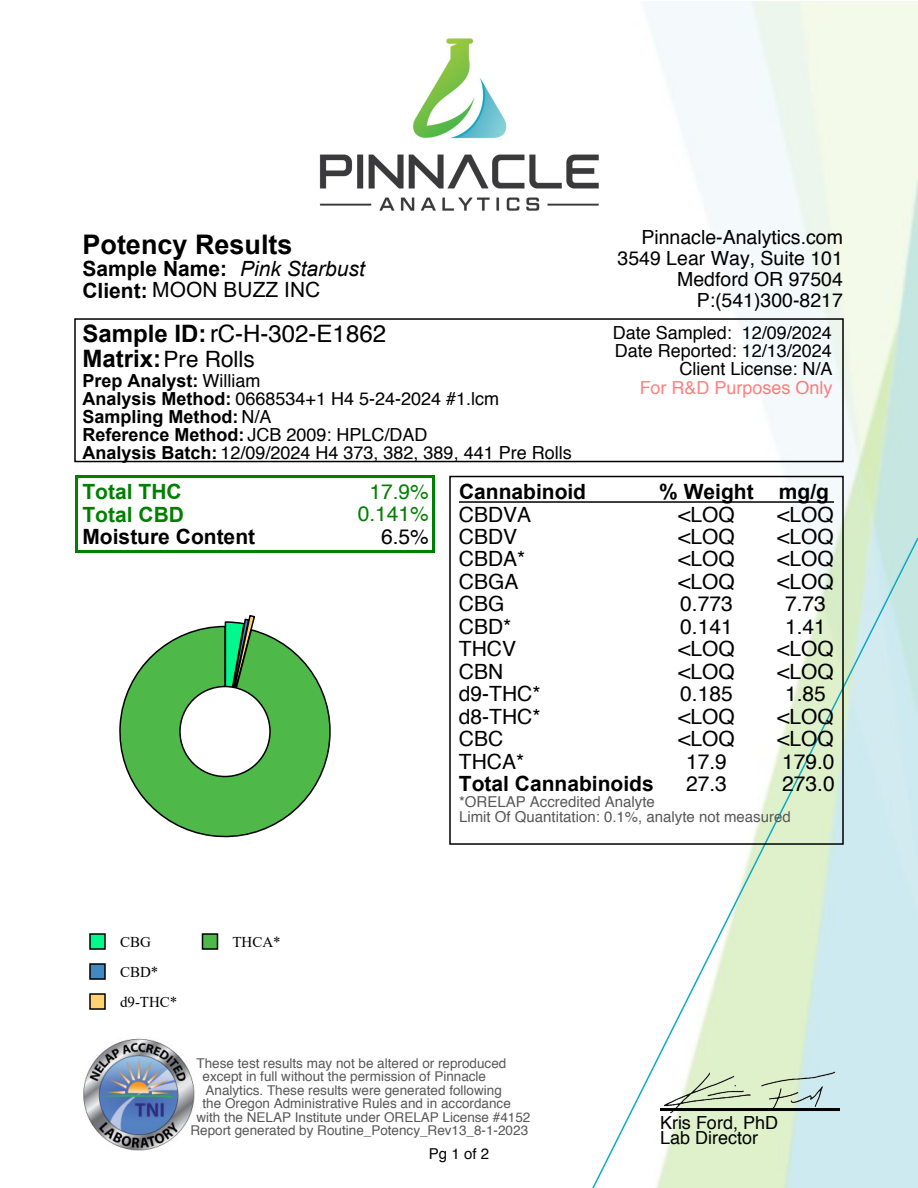
<style>
.page{position:relative;width:918px;height:1188px;background:#fff}
.page>*{position:absolute;margin:0;border:0;box-sizing:border-box;transform-origin:0 0}
.t1{font:700 27px "Arial";color:#000}
.t2{font:24px "Helvetica";color:#000}
.t3{font:22.5px "Helvetica";color:#000}
.t4{font:21px "Helvetica";color:#000}
.t5{font:700 21px/20.9px "Arial";color:#000}
.t6{font:700 21px/22.5px "Arial";color:#008000}
.t7{font:21px/22.5px "Helvetica";color:#008000;text-align:center}
.t8{font:19.5px/21px "Helvetica";color:#000;text-align:right}
.t9{font:18px/18px "Helvetica";color:#000;text-align:right}
.t10{font:700 18px/18px "Arial";color:#000}
.t11{font:18px "Helvetica";color:#f00}
.t12{font:15px/15px "Helvetica";color:#585858}
.t13{font:15px/30px "Times New Roman";color:#000}
.t14{font:15px "Helvetica";color:#000}
.t15{font:13.5px "Helvetica";color:#585858}
.s1{font-weight:400;font-style:italic}
.s2{font-weight:400}
.s3{font-family:"Arial";font-weight:700}
.s4{font-family:"Arial";font-weight:700;font-size:24px}
.s5{font-family:"Helvetica";font-weight:400}
</style>
<div class="page">
<img style="left:550px;top:1px;width:368px;height:535px">
<img style="left:319px;top:34px;width:284px;height:180px">
<svg style="left:592px;top:536px;width:326px;height:652px"></svg>
<div style="left:74px;top:318px;width:770px;height:144px;border:2px solid #000"></div>
<div style="left:449px;top:476px;width:395px;height:369px;border:2px solid #000"></div>
<hr style="left:459px;top:501px;width:375px;height:2px;background:#000">
<div style="left:89px;top:933px;width:17px;height:17px;background:#02f78d;border:2px solid #000"></div>
<div style="left:89px;top:963px;width:17px;height:17px;background:#4289c2;border:2px solid #000"></div>
<div style="left:89px;top:993px;width:17px;height:17px;background:#ffd370;border:2px solid #000"></div>
<div style="left:202px;top:933px;width:16px;height:17px;background:#4eb849;border:2px solid #000"></div>
<svg style="left:224px;top:615px;width:31px;height:10px"></svg>
<svg style="left:119px;top:625px;width:212px;height:213px"></svg>
<div style="left:179px;top:686px;width:92px;height:91px;background:#fff;border:2px solid #000;border-radius:50%"></div>
<div style="left:75px;top:475px;width:360px;height:78px;border:3px solid #008000"></div>
<img style="left:83px;top:1038px;width:112px;height:112px">
<img style="left:660px;top:1069px;width:180px;height:45px">
<hr style="left:660px;top:1108px;width:180px;height:3px;background:#000">
<h1 class="t1" style="left:82px;top:225px;width:212px">Potency Results</h1>
<h3 class="t5" style="left:82px;top:259px;width:284px">Sample Name: <span class="s1">Pink Starbust<br></span>Client: <span class="s2">MOON BUZZ INC</span></h3>
<h2 class="t2" style="left:82px;top:315px;width:305px"><span class="s3">Sample ID:</span>rC-H-302-E1862</h2>
<h3 class="t3" style="left:82px;top:342px;width:174px"><span class="s4">Matrix:</span>Pre Rolls</h3>
<h3 class="t10" style="left:82px;top:371px;width:179px">Prep Analyst: <span class="s5">William</span></h3>
<h3 class="t9" style="left:82px;top:390px;width:418px"><span class="s3">Analysis Method:</span> 0668534+1 H4 5-24-2024 #1.lcm</h3>
<h3 class="t10" style="left:82px;top:407px;width:347px">Sampling Method: <span class="s5">N/A<br></span>Reference Method: <span class="s5">JCB 2009: HPLC/DAD</span></h3>
<h3 class="t9" style="left:82px;top:444px;width:491px"><span class="s3">Analysis Batch:</span> 12/09/2024 H4 373, 382, 389, 441 Pre Rolls</h3>
<h3 class="t8" style="left:618px;top:227px;width:227px">Pinnacle-Analytics.com<br>3549 Lear Way, Suite 101<br>Medford OR 97504<br>P:(541)300-8217</h3>
<h3 class="t9" style="left:613px;top:324px;width:221px">Date Sampled: 12/09/2024<br>Date Reported: 12/13/2024<br>Client License: N/A</h3>
<h3 class="t11" style="left:639px;top:374px;width:195px">For R&amp;D Purposes Only</h3>
<h3 class="t6" style="left:82px;top:481px;width:103px">Total THC<br>Total CBD</h3>
<h3 class="t5" style="left:82px;top:526px;width:174px">Moisture Content</h3>
<p class="t13" style="left:120px;top:926px;width:59px">CBG<br>CBD* d9-THC*</p>
<p class="t13" style="left:232px;top:926px;width:50px">THCA*</p>
<h3 class="t7" style="left:358px;top:481px;width:73px">17.9%<br>0.141%</h3>
<h3 class="t4" style="left:381px;top:520px;width:49px">6.5%</h3>
<h3 class="t5" style="left:459px;top:481px;width:129px">Cannabinoid</h3>
<h3 class="t5" style="left:659px;top:481px;width:171px">% Weight mg/g</h3>
<h3 class="t4" style="left:459px;top:498px;width:74px">CBDVA</h3>
<h3 class="t4" style="left:678px;top:498px;width:58px">&lt;LOQ</h3>
<h3 class="t4" style="left:777px;top:498px;width:58px">&lt;LOQ</h3>
<h3 class="t4" style="left:459px;top:520px;width:60px">CBDV</h3>
<h3 class="t4" style="left:678px;top:520px;width:58px">&lt;LOQ</h3>
<h3 class="t4" style="left:777px;top:520px;width:58px">&lt;LOQ</h3>
<h3 class="t4" style="left:459px;top:543px;width:68px">CBDA*</h3>
<h3 class="t4" style="left:678px;top:543px;width:58px">&lt;LOQ</h3>
<h3 class="t4" style="left:777px;top:543px;width:58px">&lt;LOQ</h3>
<h3 class="t4" style="left:459px;top:565px;width:61px">CBGA</h3>
<h3 class="t4" style="left:678px;top:565px;width:58px">&lt;LOQ</h3>
<h3 class="t4" style="left:777px;top:565px;width:58px">&lt;LOQ</h3>
<h3 class="t4" style="left:459px;top:588px;width:47px">CBG</h3>
<h3 class="t4" style="left:680px;top:588px;width:54px">0.773</h3>
<h3 class="t4" style="left:785px;top:588px;width:42px">7.73</h3>
<h3 class="t4" style="left:459px;top:610px;width:54px">CBD*</h3>
<h3 class="t4" style="left:680px;top:610px;width:54px">0.141</h3>
<h3 class="t4" style="left:785px;top:610px;width:42px">1.41</h3>
<h3 class="t4" style="left:459px;top:633px;width:59px">THCV</h3>
<h3 class="t4" style="left:678px;top:633px;width:58px">&lt;LOQ</h3>
<h3 class="t4" style="left:777px;top:633px;width:58px">&lt;LOQ</h3>
<h3 class="t4" style="left:459px;top:655px;width:46px">CBN</h3>
<h3 class="t4" style="left:678px;top:655px;width:58px">&lt;LOQ</h3>
<h3 class="t4" style="left:777px;top:655px;width:58px">&lt;LOQ</h3>
<h3 class="t4" style="left:459px;top:678px;width:83px">d9-THC*</h3>
<h3 class="t4" style="left:680px;top:678px;width:54px">0.185</h3>
<h3 class="t4" style="left:785px;top:678px;width:42px">1.85</h3>
<h3 class="t4" style="left:459px;top:700px;width:83px">d8-THC*</h3>
<h3 class="t4" style="left:678px;top:700px;width:58px">&lt;LOQ</h3>
<h3 class="t4" style="left:777px;top:700px;width:58px">&lt;LOQ</h3>
<h3 class="t4" style="left:459px;top:723px;width:46px">CBC</h3>
<h3 class="t4" style="left:678px;top:723px;width:58px">&lt;LOQ</h3>
<h3 class="t4" style="left:777px;top:723px;width:58px">&lt;LOQ</h3>
<h3 class="t4" style="left:459px;top:745px;width:67px">THCA*</h3>
<h3 class="t4" style="left:686px;top:745px;width:42px">17.9</h3>
<h3 class="t4" style="left:782px;top:745px;width:54px">179.0</h3>
<h3 class="t5" style="left:459px;top:774px;width:196px">Total Cannabinoids</h3>
<h3 class="t4" style="left:686px;top:768px;width:42px">27.3</h3>
<h3 class="t4" style="left:782px;top:768px;width:54px">273.0</h3>
<p class="t12" style="left:459px;top:794px;width:333px">*ORELAP Accredited Analyte<br>Limit Of Quantitation: 0.1%, analyte not measured</p>
<p class="t15" style="left:196px;top:1052px;width:311px">These test results may not be altered or reproduced</p>
<p class="t15" style="left:202px;top:1066px;width:285px">except in full without the permission of Pinnacle</p>
<p class="t15" style="left:205px;top:1079px;width:298px">Analytics. These results were generated following</p>
<p class="t15" style="left:202px;top:1093px;width:310px">the Oregon Administrative Rules and in accordance</p>
<p class="t15" style="left:196px;top:1106px;width:335px">with the NELAP Institute under ORELAP License #4152</p>
<p class="t15" style="left:191px;top:1120px;width:339px">Report generated by Routine_Potency_Rev13_8-1-2023</p>
<h3 class="t9" style="left:660px;top:1116px;width:120px;line-height:15px;text-align:left">Kris Ford, PhD<br>Lab Director</h3>
<p class="t14" style="left:429px;top:1142px;width:62px">Pg 1 of 2</p>
</div>
